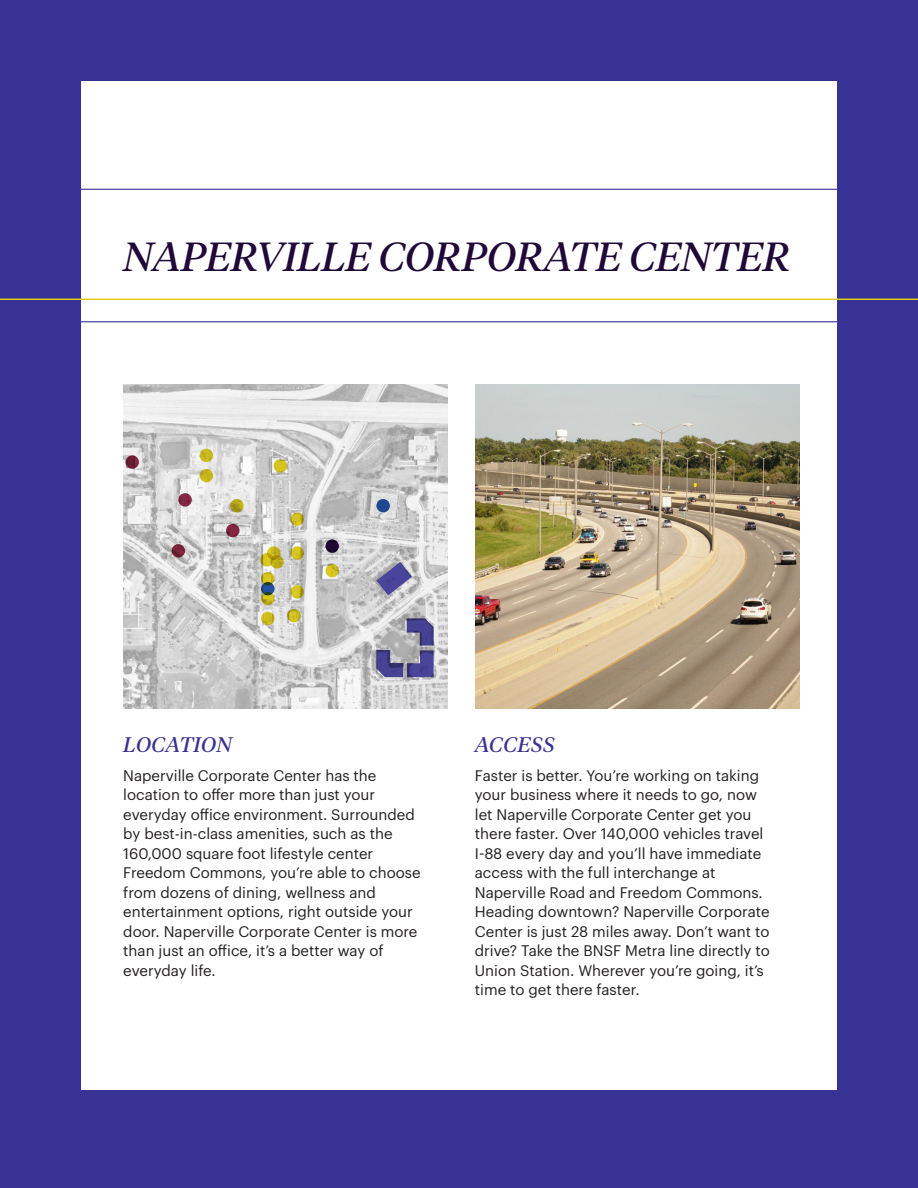
<style>
.page{position:relative;width:918px;height:1188px;background:#373293}
.page>*{position:absolute;margin:0;border:0;box-sizing:border-box;transform-origin:0 0}
.t1{font:italic 40.5px "Tiempos Headline";color:#200938}
.t2{font:italic 21px "Tiempos Headline";letter-spacing:.02em;color:#373293}
.t3{font:15px/19.5px "Graphik";color:#231f20}
</style>
<div class="page">
<div style="left:81px;top:81px;width:756px;height:1009px;background:#fff"></div>
<svg style="left:0;top:189px;width:839px;height:133px"></svg>
<img style="left:123px;top:385px;width:324px;height:323px">
<svg style="left:376px;top:618px;width:58px;height:59px;background:#8280a4"></svg>
<svg style="left:376px;top:562px;width:36px;height:33px"></svg>
<svg style="left:325px;top:564px;width:14px;height:13px"></svg>
<svg style="left:376px;top:499px;width:14px;height:13px"></svg>
<div style="left:325px;top:539px;width:14px;height:14px;background:#200938;border-radius:50%"></div>
<svg style="left:261px;top:582px;width:14px;height:13px"></svg>
<svg style="left:178px;top:493px;width:14px;height:14px"></svg>
<svg style="left:172px;top:544px;width:13px;height:14px"></svg>
<svg style="left:226px;top:524px;width:14px;height:13px"></svg>
<svg style="left:126px;top:455px;width:13px;height:14px"></svg>
<svg style="left:274px;top:459px;width:13px;height:14px"></svg>
<svg style="left:267px;top:546px;width:13px;height:14px"></svg>
<svg style="left:230px;top:499px;width:14px;height:13px"></svg>
<svg style="left:260px;top:553px;width:14px;height:14px"></svg>
<svg style="left:270px;top:555px;width:14px;height:14px"></svg>
<svg style="left:291px;top:512px;width:13px;height:14px"></svg>
<svg style="left:291px;top:546px;width:13px;height:14px"></svg>
<svg style="left:287px;top:609px;width:14px;height:13px"></svg>
<svg style="left:261px;top:572px;width:14px;height:13px"></svg>
<svg style="left:291px;top:585px;width:13px;height:14px"></svg>
<svg style="left:261px;top:612px;width:14px;height:13px"></svg>
<svg style="left:261px;top:592px;width:14px;height:13px"></svg>
<svg style="left:200px;top:469px;width:13px;height:13px"></svg>
<svg style="left:200px;top:449px;width:13px;height:13px"></svg>
<img style="left:476px;top:384px;width:324px;height:324px">
<hr style="left:0;top:299px;width:918px;height:1px;background:#decb21">
<p class="t1" style="left:123px;top:229px;width:669px">NAPERVILLE CORPORATE CENTER</p>
<p class="t2" style="left:123px;top:730px;width:110px">LOCATION</p>
<p class="t2" style="left:475px;top:730px;width:81px">ACCESS</p>
<p class="t3" style="left:123px;top:765px;width:299px">Naperville Corporate Center has the location to offer more than just your everyday office environment. Surrounded by best-in-class amenities, such as the 160,000 square foot lifestyle center Freedom Commons, you’re able to choose from dozens of dining, wellness and entertainment options, right outside your door. Naperville Corporate Center is more than just an office, it’s a better way of everyday life.</p>
<p class="t3" style="left:475px;top:765px;width:296px">Faster is better. You’re working on taking your business where it needs to go, now let Naperville Corporate Center get you there faster. Over 140,000 vehicles travel I-88 every day and you’ll have immediate access with the full interchange at Naperville Road and Freedom Commons.<br>Heading downtown? Naperville Corporate Center is just 28 miles away. Don’t want to drive? Take the BNSF Metra line directly to Union Station. Wherever you’re going, it’s time to get there faster.</p>
</div>
